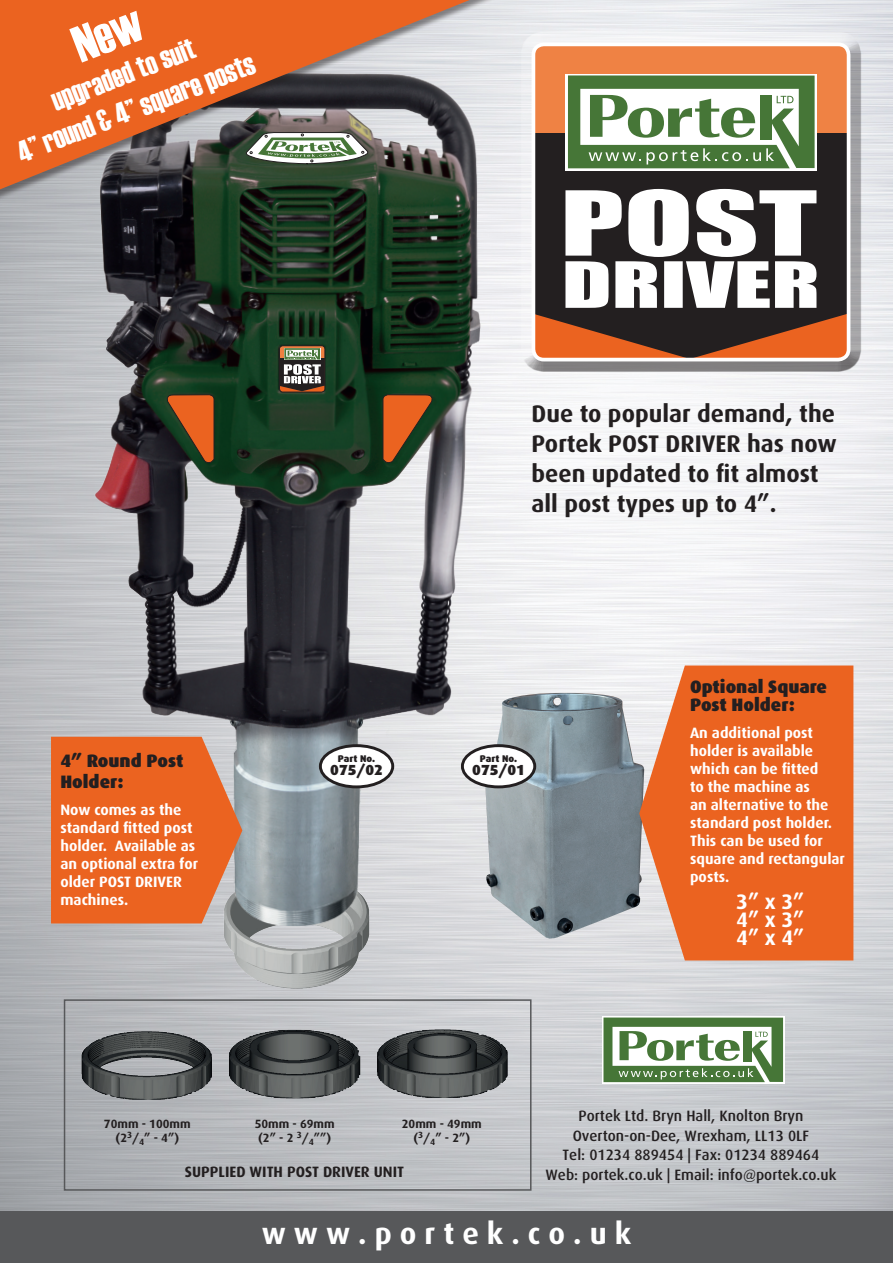
<style>
.page{position:relative;width:893px;height:1263px;background:#fff}
.page>*{position:absolute;margin:0;border:0;box-sizing:border-box;transform-origin:0 0}
.t1{font:30px/36px "Haettenschweiler";color:#fff;text-align:center}
.t2{font:700 30px "Dax";color:#fff}
.t3{font:700 24px/30px "Dax";color:#231f20}
.t4{font:700 21px/18px "Dax";color:#fff;text-align:justify}
.t5{font:900 18px/18px "Dax";color:#231f20}
.t6{font:700 15px/18px "Dax";color:#fff}
.t7{font:500 15px/19.5px "Dax";color:#231f20;text-align:center}
.t8{font:700 15px "Dax";color:#231f20}
.t9{font:900 14.7px "Dax";color:#231f20}
.t10{font:700 12px/14.4px "Dax";color:#231f20;text-align:center}
.t11{font:900 9.75px "Dax";color:#231f20}
</style>
<div class="page">
<img style="left:0;top:0;width:893px;height:1212px">
<img style="left:204px;top:951px;width:179px;height:43px">
<img style="left:60px;top:43px;width:460px;height:908px">
<svg style="left:279px;top:346px;width:46px;height:45px"></svg>
<div style="left:279px;top:346px;width:46px;height:46px;border:1px solid #231f20;border-radius:3px"></div>
<svg style="left:166px;top:394px;width:48px;height:69px;background:#8f4c21"></svg>
<svg style="left:383px;top:394px;width:51px;height:69px;background:#a26135"></svg>
<img style="left:228px;top:1028px;width:133px;height:72px">
<div style="left:64px;top:999px;width:467px;height:192px;border:2px solid #57585a"></div>
<img style="left:81px;top:1030px;width:131px;height:72px">
<img style="left:376px;top:1028px;width:132px;height:72px">
<svg style="left:602px;top:1016px;width:182px;height:68px"></svg>
<svg style="left:603px;top:1017px;width:180px;height:65px"></svg>
<div style="left:0;top:1212px;width:893px;height:51px;background:#57585a"></div>
<div style="left:521px;top:32px;width:340px;height:327px;background:#f1f2f4"></div>
<div style="left:521px;top:40px;width:340px;height:332px;background:#231f20;opacity:.75"></div>
<svg style="left:533px;top:133px;width:316px;height:226px;background:#4b2d20"></svg>
<div style="left:533px;top:44px;width:316px;height:89px;background:#ef8244"></div>
<div style="left:531px;top:43px;width:319px;height:318px;border:4px solid #fff;border-radius:11px"></div>
<svg style="left:565px;top:74px;width:251px;height:97px"></svg>
<svg style="left:568px;top:75px;width:247px;height:93px;background:#8eab85"></svg>
<svg style="left:565px;top:189px;width:251px;height:119px"></svg>
<img style="left:484px;top:693px;width:155px;height:247px">
<div style="left:462px;top:746px;width:73px;height:41px;background:#fff;border-radius:50%"></div>
<div style="left:461px;top:744px;width:75px;height:44px;border:3px solid #231f20;border-radius:50%"></div>
<svg style="left:51px;top:737px;width:191px;height:186px;background:#e46b2f"></svg>
<svg style="left:639px;top:665px;width:214px;height:295px;background:#e97035"></svg>
<div style="left:320px;top:746px;width:73px;height:41px;background:#fff;border-radius:50%"></div>
<div style="left:319px;top:744px;width:75px;height:44px;border:3px solid #231f20;border-radius:50%"></div>
<div style="left:0;top:0;width:506px;height:203px;background:#231f20;opacity:.5"></div>
<svg style="left:0;top:0;width:470px;height:189px;background:#ae6f4e"></svg>
<div style="left:69px;top:11px;width:78px;height:52px;background:#eb6320"></div>
<h1 class="t1" style="left:-2px;top:101px;width:254px;rotate:-21deg">upgraded to suit<br>4” round &amp; 4” square posts</h1>
<p class="t5" style="left:60px;top:750px;width:125px;line-height:21.6px">4” Round Post<br>Holder:</p>
<p class="t6" style="left:60px;top:801px;width:139px">Now comes as the standard fitted post holder. Available as an optional extra for older POST DRIVER machines.</p>
<p class="t11" style="left:338px;top:753px;width:39px">Part No.</p>
<p class="t9" style="left:330px;top:762px;width:54px">075/02</p>
<h2 class="t3" style="left:531px;top:399px;width:307px">Due to popular demand, the<br>Portek POST DRIVER has now been updated to fit almost all post types up to 4”.</h2>
<p class="t11" style="left:480px;top:753px;width:39px">Part No.</p>
<p class="t9" style="left:472px;top:762px;width:54px">075/01</p>
<p class="t5" style="left:690px;top:678px;width:138px">Optional Square<br>Post Holder:</p>
<p class="t6" style="left:690px;top:724px;width:156px">An additional post holder is available which can be fitted<br>to the machine as<br>an alternative to the standard post holder.<br>This can be used for square and rectangular posts.</p>
<h3 class="t4" style="left:736px;top:892px;width:69px">3” x 3” 4” x 3” 4” x 4”</h3>
<p class="t10" style="left:255px;top:1116px;width:81px;text-align:left">50mm - 69mm (2” - 2 <sup>3</sup>/<sub>4</sub>””)</p>
<p class="t10" style="left:402px;top:1116px;width:81px">20mm - 49mm (<sup>3</sup>/<sub>4</sub>” - 2”)</p>
<p class="t7" style="left:546px;top:1106px;width:292px">Portek Ltd. Bryn Hall, Knolton Bryn Overton-on-Dee, Wrexham, LL13 0LF<br>Tel: 01234 889454 | Fax: 01234 889464<br>Web: portek.co.uk | Email: info@portek.co.uk</p>
<p class="t10" style="left:104px;top:1116px;width:88px">70mm - 100mm (2<sup>3</sup>/<sub>4</sub>” - 4”)</p>
<p class="t8" style="left:185px;top:1163px;width:221px">SUPPLIED WITH POST DRIVER UNIT</p>
<h1 class="t2" style="left:262px;top:1216px;width:371px">w w w . p o r t e k . c o . u k</h1>
</div>
